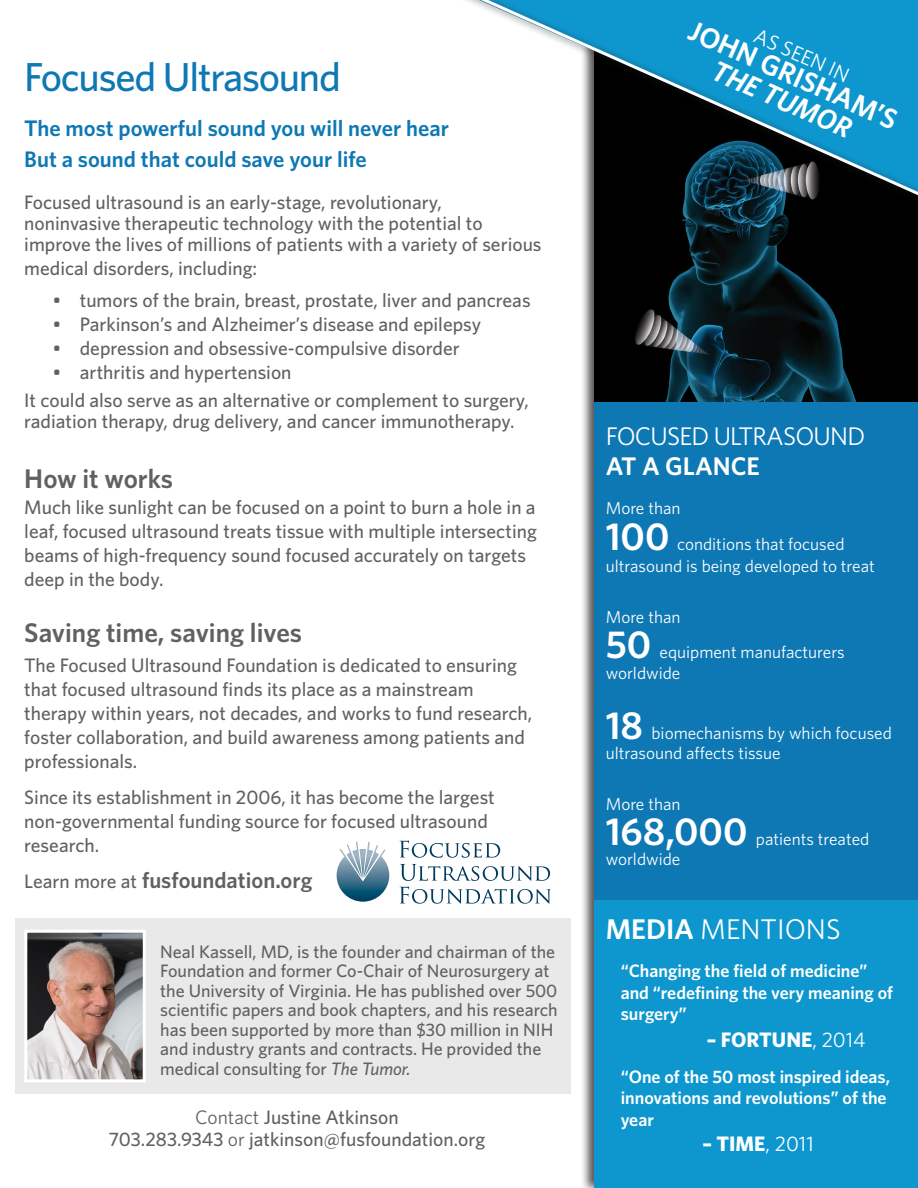
<style>
.page{position:relative;width:918px;height:1188px;background:#fff}
.page>*{position:absolute;margin:0;border:0;box-sizing:border-box;transform-origin:0 0}
.t1{font:500 40.5px "Whitney";letter-spacing:-.03em;color:#0e78b4}
.t2{font:600 39px "Whitney";color:#fff}
.t3{font:28.5px "Whitney";color:#fff}
.t4{font:600 28.5px "Whitney";color:#fff}
.t5{font:italic 600 28.5px "Whitney";color:#fff}
.t6{font:600 27px "Whitney";color:#616164}
.t7{font:25.5px/30px "Whitney";letter-spacing:-.03em;color:#fff}
.t8{font:600 22.5px "Whitney";color:#0e78b4}
.t9{font:600 22.5px "Whitney";color:#616164}
.t10{font:700 21px "Whitney";color:#fff}
.t11{font:21px "Whitney";color:#fff}
.t12{font:500 19.5px/24px "Whitney";color:#616164}
.t13{font:500 18px/19.5px "Whitney";color:#616164}
.t14{font:600 18px/21.6px "Whitney";color:#fff}
.t15{font:17.25px "Whitney";color:#fff}
.s1{font-weight:500;font-size:19.5px}
.s2{font-style:italic}
.s3{font-weight:400}
.s4{font-weight:600}
.s5{font-weight:600;font-size:39px}
</style>
<div class="page">
<div style="left:580px;top:16px;width:338px;height:1172px;background:#231f20;opacity:.75"></div>
<div style="left:15px;top:919px;width:556px;height:175px;background:#e9e9e9"></div>
<img style="left:28px;top:934px;width:114px;height:144px">
<div style="left:24px;top:930px;width:122px;height:152px;border:3px solid #fff"></div>
<svg style="left:400px;top:841px;width:100px;height:17px"></svg>
<svg style="left:400px;top:864px;width:150px;height:17px"></svg>
<svg style="left:400px;top:887px;width:151px;height:17px"></svg>
<svg style="left:337px;top:841px;width:52px;height:61px"></svg>
<div style="left:594px;top:896px;width:324px;height:292px;background:#0e97ce"></div>
<div style="left:594px;top:402px;width:324px;height:498px;background:#0e78b4"></div>
<div style="left:594px;top:0;width:324px;height:402px;background:#000001"></div>
<img style="left:635px;top:239px;width:221px;height:163px">
<div style="left:379px;top:0;width:539px;height:239px;background:#231f20;opacity:.75"></div>
<svg style="left:389px;top:0;width:529px;height:236px"></svg>
<p class="t1" style="left:24px;top:50px;width:318px">Focused Ultrasound</p>
<p class="t8" style="left:24px;top:113px;width:426px">The most powerful sound you will never hear</p>
<p class="t8" style="left:24px;top:145px;width:344px">But a sound that could save your life</p>
<p class="t12" style="left:24px;top:190px;width:419px">Focused ultrasound is an early-stage, revolutionary,</p>
<p class="t12" style="left:24px;top:213px;width:519px;line-height:21px">noninvasive therapeutic technology with the potential to improve the lives of millions of patients with a variety of serious</p>
<p class="t12" style="left:24px;top:256px;width:234px">medical disorders, including:</p>
<p class="t12" style="left:53px;top:288px;width:479px">• tumors of the brain, breast, prostate, liver and pancreas</p>
<p class="t12" style="left:53px;top:312px;width:430px">• Parkinson’s and Alzheimer’s disease and epilepsy</p>
<p class="t12" style="left:53px;top:336px;width:408px">• depression and obsessive-compulsive disorder</p>
<p class="t12" style="left:53px;top:360px;width:240px">• arthritis and hypertension</p>
<p class="t12" style="left:24px;top:389px;width:506px;line-height:21px">It could also serve as an alternative or complement to surgery, radiation therapy, drug delivery, and cancer immunotherapy.</p>
<p class="t6" style="left:24px;top:461px;width:150px">How it works</p>
<p class="t12" style="left:24px;top:495px;width:514px">Much like sunlight can be focused on a point to burn a hole in a leaf, focused ultrasound treats tissue with multiple intersecting beams of high-frequency sound focused accurately on targets deep in the body.</p>
<p class="t6" style="left:24px;top:615px;width:279px">Saving time, saving lives</p>
<p class="t12" style="left:24px;top:653px;width:509px">The Focused Ultrasound Foundation is dedicated to ensuring that focused ultrasound finds its place as a mainstream therapy within years, not decades, and works to fund research, foster collaboration, and build awareness among patients and professionals.</p>
<p class="t12" style="left:24px;top:785px;width:472px">Since its establishment in 2006, it has become the largest non-governmental funding source for focused ultrasound research.</p>
<p class="t9" style="left:24px;top:865px;width:290px"><span class="s1">Learn more at</span> fusfoundation.org</p>
<p class="t13" style="left:160px;top:941px;width:399px">Neal Kassell, MD, is the founder and chairman of the Foundation and former Co-Chair of Neurosurgery at the University of Virginia. He has published over 500 scientific papers and book chapters, and his research has been supported by more than $30 million in NIH and industry grants and contracts. He provided the medical consulting for <span class="s2">The Tumor.</span></p>
<p class="t12" style="left:195px;top:1105px;width:205px"><span class="s3">Contact</span> Justine Atkinson</p>
<p class="t12" style="left:109px;top:1127px;width:378px">703.283.9343 <span class="s3">or</span> jatkinson@fusfoundation.org</p>
<p class="t4" style="left:698px;top:12px;width:227px;rotate:24deg">JOHN GRISHAM’S</p>
<p class="t11" style="left:761px;top:22px;width:104px;rotate:24deg">AS SEEN IN</p>
<p class="t5" style="left:721px;top:51px;width:152px;rotate:24deg">THE TUMOR</p>
<p class="t7" style="left:606px;top:421px;width:261px">FOCUSED ULTRASOUND<br><span class="s4">AT A GLANCE</span></p>
<p class="t15" style="left:606px;top:497px;width:76px">More than</p>
<p class="t15" style="left:606px;top:533px;width:240px"><span class="s5">100</span> conditions that focused</p>
<p class="t15" style="left:606px;top:554px;width:271px">ultrasound is being developed to treat</p>
<p class="t15" style="left:606px;top:606px;width:76px">More than</p>
<p class="t2" style="left:606px;top:618px;width:47px">50</p>
<p class="t15" style="left:660px;top:640px;width:187px">equipment manufacturers</p>
<p class="t15" style="left:606px;top:661px;width:76px">worldwide</p>
<p class="t2" style="left:606px;top:699px;width:39px">18</p>
<p class="t15" style="left:652px;top:721px;width:242px">biomechanisms by which focused</p>
<p class="t15" style="left:606px;top:742px;width:176px">ultrasound affects tissue</p>
<p class="t15" style="left:606px;top:793px;width:76px">More than</p>
<p class="t2" style="left:606px;top:805px;width:143px">168,000</p>
<p class="t15" style="left:606px;top:848px;width:76px">worldwide</p>
<p class="t15" style="left:756px;top:827px;width:115px">patients treated</p>
<p class="t3" style="left:606px;top:911px;width:236px"><span class="s4">MEDIA</span> MENTIONS</p>
<p class="t14" style="left:621px;top:960px;width:274px">“Changing the field of medicine” and “redefining the very meaning of surgery”</p>
<p class="t10" style="left:707px;top:1026px;width:160px">– FORTUNE<span class="s3">, 2014</span></p>
<p class="t14" style="left:621px;top:1065px;width:271px">“One of the 50 most inspired ideas, innovations and revolutions” of the year</p>
<p class="t10" style="left:702px;top:1130px;width:113px">– TIME<span class="s3">, 2011</span></p>
</div>
